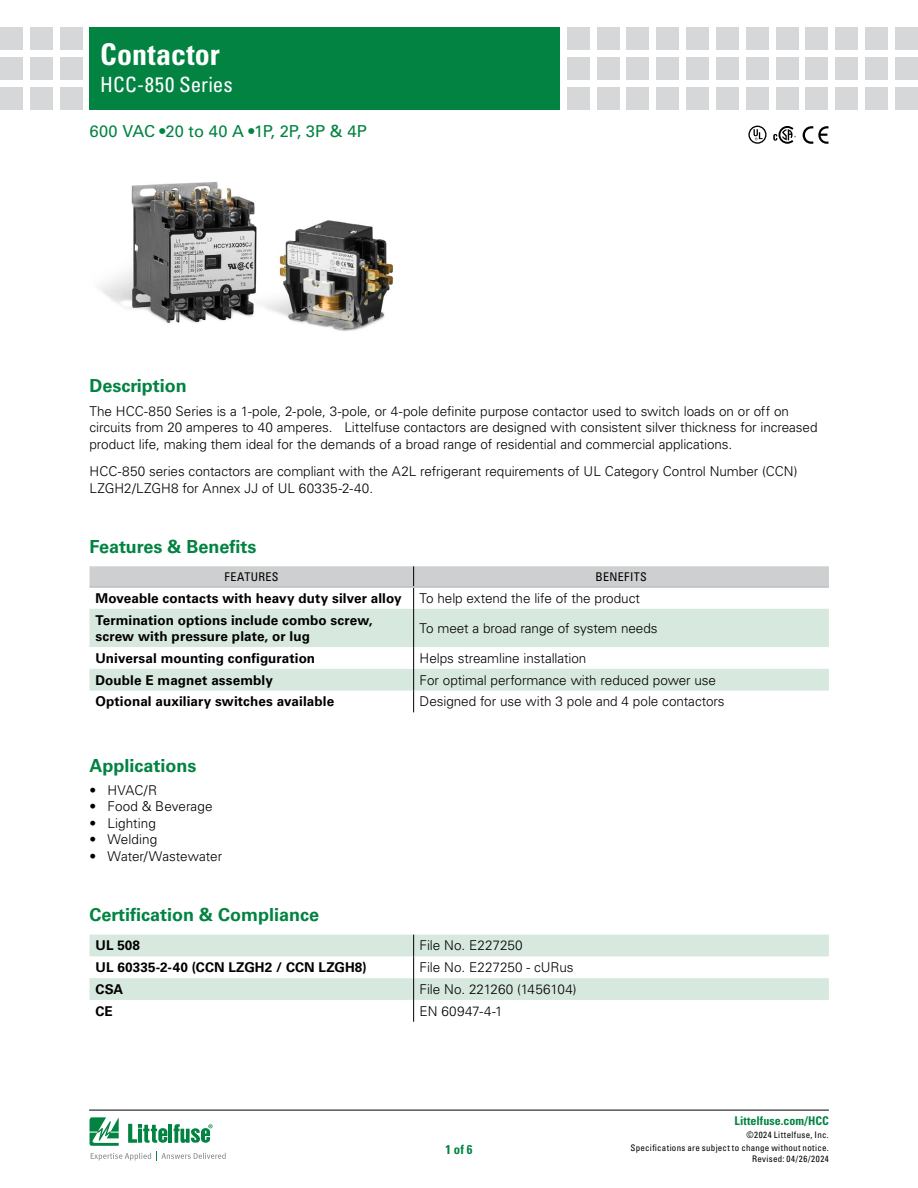
<style>
.page{position:relative;width:918px;height:1188px;background:#fff}
.page>*{position:absolute;margin:0;border:0;box-sizing:border-box;transform-origin:0 0}
.t1{font:700 condensed 30px "Univers LT Std";letter-spacing:.005em;color:#fff}
.t2{font:condensed 21px "Univers LT Std";letter-spacing:.005em;color:#fff}
.FACTS_HEAD{font:700 18px "Univers LT Std";color:#028342}
.PRODUCT_SUBHEAD{font:16.5px "Univers LT Std";letter-spacing:.005em;color:#028342}
.Body_1{font:300 13.5px/16.5px "Univers LT Std";letter-spacing:-.005em;color:#000}
.Body_1-2{font:700 13.5px/16.5px "Univers LT Std";letter-spacing:.01em;color:#000}
.t3{font:700 condensed 12.75px "Univers LT Std";color:#028342}
.t4{font:700 condensed 12px "Univers LT Std";letter-spacing:.005em;color:#028342}
.Order_Info_Elect_Spec_chart_heads{font:condensed 12px "Univers LT Std";letter-spacing:.035em;color:#000}
.t5{font:condensed 9px/12.9px "Univers LT Std";letter-spacing:.03em;color:#000;text-align:right}
</style>
<div class="page">
<hr style="left:89px;top:1110px;width:740px;height:1px;background:#000">
<svg style="left:90px;top:1117px;width:136px;height:44px"></svg>
<div style="left:90px;top:27px;width:470px;height:82px;background:#028342"></div>
<div style="left:60px;top:27px;width:23px;height:23px;background:#d5d7d8"></div>
<div style="left:60px;top:57px;width:23px;height:23px;background:#d5d7d8"></div>
<div style="left:60px;top:87px;width:23px;height:22px;background:#d5d7d8"></div>
<div style="left:30px;top:27px;width:23px;height:23px;background:#d5d7d8"></div>
<div style="left:30px;top:57px;width:23px;height:23px;background:#d5d7d8"></div>
<div style="left:30px;top:87px;width:23px;height:22px;background:#d5d7d8"></div>
<div style="left:0;top:27px;width:23px;height:23px;background:#d5d7d8"></div>
<div style="left:0;top:57px;width:23px;height:23px;background:#d5d7d8"></div>
<div style="left:0;top:87px;width:23px;height:22px;background:#d5d7d8"></div>
<div style="left:567px;top:27px;width:23px;height:23px;background:#d5d7d8"></div>
<div style="left:567px;top:57px;width:23px;height:23px;background:#d5d7d8"></div>
<div style="left:567px;top:87px;width:23px;height:22px;background:#d5d7d8"></div>
<div style="left:597px;top:27px;width:23px;height:23px;background:#d5d7d8"></div>
<div style="left:597px;top:57px;width:23px;height:23px;background:#d5d7d8"></div>
<div style="left:597px;top:87px;width:23px;height:22px;background:#d5d7d8"></div>
<div style="left:627px;top:27px;width:22px;height:23px;background:#d5d7d8"></div>
<div style="left:627px;top:57px;width:22px;height:23px;background:#d5d7d8"></div>
<div style="left:627px;top:87px;width:22px;height:22px;background:#d5d7d8"></div>
<div style="left:656px;top:27px;width:23px;height:23px;background:#d5d7d8"></div>
<div style="left:656px;top:57px;width:23px;height:23px;background:#d5d7d8"></div>
<div style="left:656px;top:87px;width:23px;height:22px;background:#d5d7d8"></div>
<div style="left:686px;top:27px;width:23px;height:23px;background:#d5d7d8"></div>
<div style="left:686px;top:57px;width:23px;height:23px;background:#d5d7d8"></div>
<div style="left:686px;top:87px;width:23px;height:22px;background:#d5d7d8"></div>
<div style="left:716px;top:27px;width:23px;height:23px;background:#d5d7d8"></div>
<div style="left:716px;top:57px;width:23px;height:23px;background:#d5d7d8"></div>
<div style="left:716px;top:87px;width:23px;height:22px;background:#d5d7d8"></div>
<div style="left:746px;top:27px;width:23px;height:23px;background:#d5d7d8"></div>
<div style="left:746px;top:57px;width:23px;height:23px;background:#d5d7d8"></div>
<div style="left:746px;top:87px;width:23px;height:22px;background:#d5d7d8"></div>
<div style="left:805px;top:27px;width:23px;height:23px;background:#d5d7d8"></div>
<div style="left:805px;top:57px;width:23px;height:23px;background:#d5d7d8"></div>
<div style="left:805px;top:87px;width:23px;height:22px;background:#d5d7d8"></div>
<div style="left:776px;top:27px;width:22px;height:23px;background:#d5d7d8"></div>
<div style="left:776px;top:57px;width:22px;height:23px;background:#d5d7d8"></div>
<div style="left:776px;top:87px;width:22px;height:22px;background:#d5d7d8"></div>
<div style="left:835px;top:27px;width:23px;height:23px;background:#d5d7d8"></div>
<div style="left:835px;top:57px;width:23px;height:23px;background:#d5d7d8"></div>
<div style="left:835px;top:87px;width:23px;height:22px;background:#d5d7d8"></div>
<div style="left:865px;top:27px;width:23px;height:23px;background:#d5d7d8"></div>
<div style="left:865px;top:57px;width:23px;height:23px;background:#d5d7d8"></div>
<div style="left:865px;top:87px;width:23px;height:22px;background:#d5d7d8"></div>
<div style="left:895px;top:27px;width:23px;height:23px;background:#d5d7d8"></div>
<div style="left:895px;top:57px;width:23px;height:23px;background:#d5d7d8"></div>
<div style="left:895px;top:87px;width:23px;height:22px;background:#d5d7d8"></div>
<svg style="left:90px;top:609px;width:739px;height:82px;fill:#d7e8df"></svg>
<hr style="left:413px;top:609px;width:1px;height:38px;background:#000">
<svg style="left:90px;top:566px;width:739px;height:43px"></svg>
<hr style="left:90px;top:586px;width:324px;height:2px;background:#bcbec0">
<hr style="left:414px;top:586px;width:415px;height:2px;background:#bcbec0">
<svg style="left:413px;top:647px;width:1px;height:65px"></svg>
<svg style="left:90px;top:935px;width:739px;height:65px;fill:#d7e8df"></svg>
<svg style="left:413px;top:935px;width:1px;height:87px"></svg>
<svg style="left:773px;top:126px;width:23px;height:18px"></svg>
<svg style="left:803px;top:126px;width:25px;height:18px"></svg>
<div style="left:748px;top:126px;width:19px;height:18px;border:1px solid #000;border-radius:50%"></div>
<svg style="left:754px;top:129px;width:9px;height:11px"></svg>
<img style="left:100px;top:182px;width:294px;height:150px">
<h1 class="t1" style="left:100px;top:36px;width:121px">Contactor</h1>
<h2 class="t2" style="left:100px;top:71px;width:134px">HCC-850 Series</h2>
<p class="PRODUCT_SUBHEAD" style="left:90px;top:122px;width:279px">600 VAC •20 to 40 A •1P, 2P, 3P &amp; 4P</p>
<p class="FACTS_HEAD" style="left:90px;top:376px;width:99px">Description</p>
<p class="Body_1" style="left:90px;top:403px;width:730px">The HCC-850 Series is a 1-pole, 2-pole, 3-pole, or 4-pole definite purpose contactor used to switch loads on or off on circuits from 20 amperes to 40 amperes. Littelfuse contactors are designed with consistent silver thickness for increased product life, making them ideal for the demands of a broad range of residential and commercial applications.</p>
<p class="Body_1" style="left:90px;top:463px;width:710px">HCC-850 series contactors are compliant with the A2L refrigerant requirements of UL Category Control Number (CCN)<br>LZGH2/LZGH8 for Annex JJ of UL 60335-2-40.</p>
<p class="FACTS_HEAD" style="left:90px;top:536px;width:168px">Features &amp; Benefits</p>
<p class="Order_Info_Elect_Spec_chart_heads" style="left:224px;top:569px;width:56px">FEATURES</p>
<p class="Order_Info_Elect_Spec_chart_heads" style="left:596px;top:569px;width:53px">BENEFITS</p>
<p class="Body_1-2" style="left:96px;top:590px;width:308px">Moveable contacts with heavy duty silver alloy</p>
<p class="Body_1" style="left:420px;top:590px;width:222px">To help extend the life of the product</p>
<p class="Body_1-2" style="left:96px;top:612px;width:279px">Termination options include combo screw, screw with pressure plate, or lug</p>
<p class="Body_1" style="left:420px;top:620px;width:239px">To meet a broad range of system needs</p>
<p class="Body_1-2" style="left:96px;top:650px;width:221px">Universal mounting configuration</p>
<p class="Body_1" style="left:420px;top:650px;width:168px">Helps streamline installation</p>
<p class="Body_1-2" style="left:96px;top:672px;width:179px">Double E magnet assembly</p>
<p class="Body_1" style="left:420px;top:672px;width:298px">For optimal performance with reduced power use</p>
<p class="Body_1-2" style="left:96px;top:693px;width:240px">Optional auxiliary switches available</p>
<p class="Body_1" style="left:420px;top:693px;width:307px">Designed for use with 3 pole and 4 pole contactors</p>
<p class="FACTS_HEAD" style="left:90px;top:755px;width:109px">Applications</p>
<p class="Body_1" style="left:90px;top:782px;width:69px">• HVAC/R</p>
<p class="Body_1" style="left:90px;top:798px;width:125px">• Food &amp; Beverage</p>
<p class="Body_1" style="left:90px;top:815px;width:68px">• Lighting</p>
<p class="Body_1" style="left:90px;top:831px;width:69px">• Welding</p>
<p class="Body_1" style="left:90px;top:848px;width:134px">• Water/Wastewater</p>
<p class="FACTS_HEAD" style="left:90px;top:904px;width:231px">Certification &amp; Compliance</p>
<p class="Body_1-2" style="left:96px;top:937px;width:46px">UL 508</p>
<p class="Body_1" style="left:420px;top:937px;width:105px">File No. E227250</p>
<p class="Body_1-2" style="left:96px;top:959px;width:273px">UL 60335-2-40 (CCN LZGH2 / CCN LZGH8)</p>
<p class="Body_1" style="left:420px;top:959px;width:156px">File No. E227250 - cURus</p>
<p class="Body_1-2" style="left:96px;top:981px;width:29px">CSA</p>
<p class="Body_1" style="left:420px;top:981px;width:158px">File No. 221260 (1456104)</p>
<p class="Body_1-2" style="left:96px;top:1003px;width:19px">CE</p>
<p class="Body_1" style="left:420px;top:1003px;width:85px">EN 60947-4-1</p>
<p class="t3" style="left:445px;top:1142px;width:29px">1 of 6</p>
<p class="t4" style="left:735px;top:1114px;width:96px">Littelfuse.com/HCC</p>
<p class="t5" style="left:631px;top:1128px;width:200px">©2024 Littelfuse, Inc.<br>Specifications are subject to change without notice.</p>
<p class="t5" style="left:752px;top:1152px;width:78px">Revised: 04/26/2024</p>
</div>
